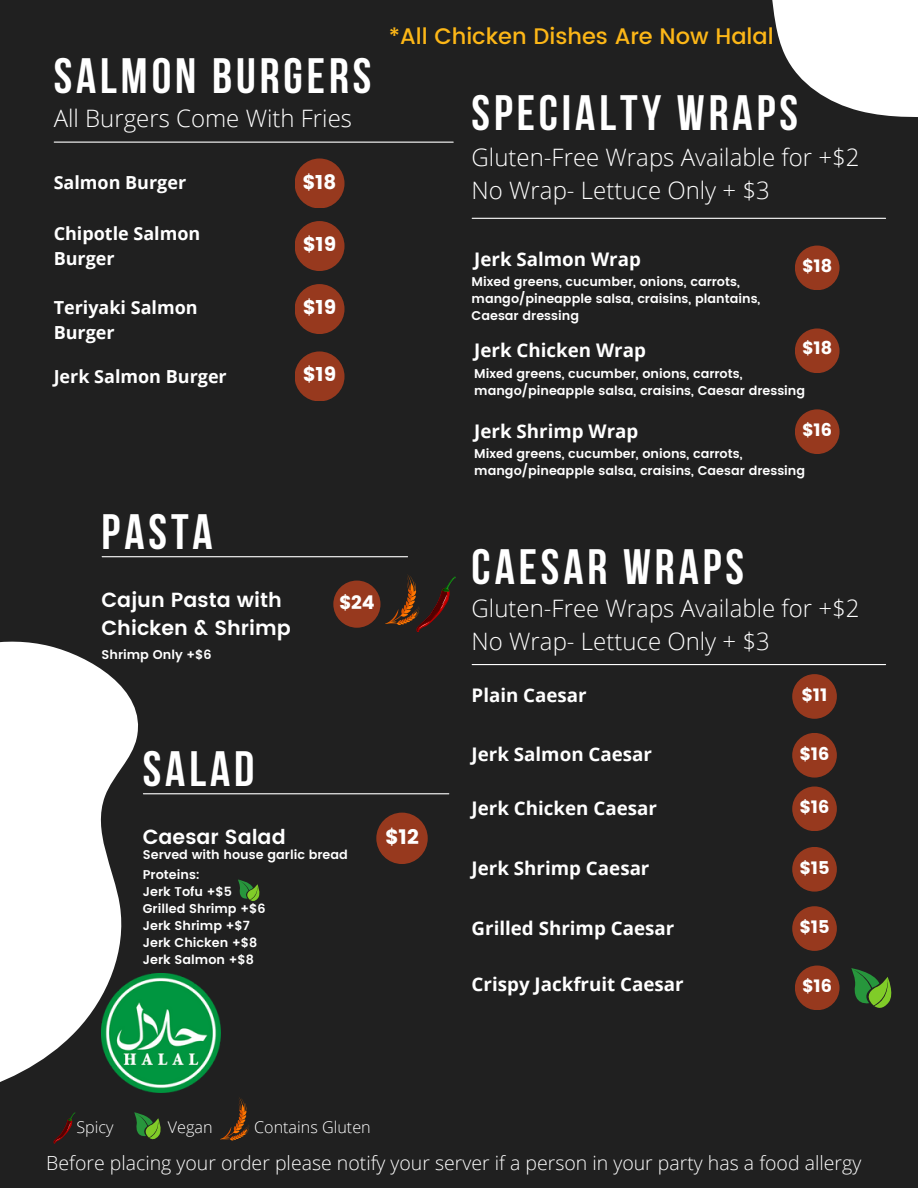
<style>
.page{position:relative;width:918px;height:1188px;background:#202020}
.page>*{position:absolute;margin:0;border:0;box-sizing:border-box;transform-origin:0 0}
.t1{font:700 49.5px "Bebas Neue";letter-spacing:.08em;color:#fff}
.t2{font:300 24px/32.7px "Open Sans";color:#fff}
.t3{font:500 22.5px "Poppins";color:#fdb717}
.t4{font:20.7px "Poppins";color:#fff}
.t5{font:600 20.4px/27.9px "Poppins";color:#fff}
.t6{font:19.8px "Poppins";color:#fff}
.t7{font:300 19.5px "Open Sans";color:#fff}
.t8{font:18.9px "Poppins";color:#fff}
.t9{font:700 18.75px "Open Sans";color:#fff}
.t10{font:700 18px/24.8px "Open Sans";color:#fff}
.t11{font:17.7px "Poppins";color:#fff}
.t12{font:300 16.2px "Open Sans";color:#fff}
.t13{font:600 12.75px/17px "Poppins";color:#fff}
</style>
<div class="page">
<svg style="left:538px;top:0;width:380px;height:218px"></svg>
<hr style="left:472px;top:218px;width:414px;height:1px;background:#fff">
<hr style="left:54px;top:142px;width:399px;height:1px;background:#fff">
<div style="left:795px;top:328px;width:45px;height:45px;background:#97391e;border-radius:50%"></div>
<div style="left:795px;top:409px;width:45px;height:45px;background:#97391e;border-radius:50%"></div>
<div style="left:295px;top:158px;width:50px;height:50px;background:#97391e;border-radius:50%"></div>
<div style="left:295px;top:221px;width:50px;height:50px;background:#97391e;border-radius:50%"></div>
<div style="left:295px;top:284px;width:50px;height:50px;background:#97391e;border-radius:50%"></div>
<div style="left:295px;top:351px;width:50px;height:50px;background:#97391e;border-radius:50%"></div>
<svg style="left:224px;top:1097px;width:25px;height:44px"></svg>
<div style="left:795px;top:246px;width:45px;height:44px;background:#97391e;border-radius:50%"></div>
<svg style="left:0;top:556px;width:224px;height:588px"></svg>
<hr style="left:472px;top:664px;width:414px;height:1px;background:#fff">
<img style="left:102px;top:973px;width:119px;height:119px">
<div style="left:333px;top:581px;width:48px;height:47px;background:#97391e;border-radius:50%"></div>
<hr style="left:102px;top:556px;width:306px;height:1px;background:#fff">
<div style="left:376px;top:813px;width:52px;height:51px;background:#97391e;border-radius:50%"></div>
<hr style="left:143px;top:793px;width:306px;height:1px;background:#fff">
<div style="left:792px;top:733px;width:45px;height:45px;background:#97391e;border-radius:50%"></div>
<div style="left:792px;top:787px;width:45px;height:44px;background:#97391e;border-radius:50%"></div>
<div style="left:792px;top:674px;width:45px;height:45px;background:#97391e;border-radius:50%"></div>
<div style="left:792px;top:847px;width:45px;height:45px;background:#97391e;border-radius:50%"></div>
<div style="left:792px;top:906px;width:45px;height:45px;background:#97391e;border-radius:50%"></div>
<div style="left:795px;top:966px;width:45px;height:44px;background:#97391e;border-radius:50%"></div>
<svg style="left:851px;top:968px;width:41px;height:40px"></svg>
<svg style="left:238px;top:880px;width:22px;height:21px"></svg>
<svg style="left:385px;top:574px;width:71px;height:58px"></svg>
<h4 class="t1" style="left:54px;top:56px;width:319px">SALMON BURGERS</h4>
<p class="t2" style="left:54px;top:102px;width:300px">All Burgers Come With Fries</p>
<h5 class="t10" style="left:54px;top:169px;width:134px">Salmon Burger</h5>
<p class="t6" style="left:303px;top:170px;width:35px">$18</p>
<h4 class="t10" style="left:54px;top:221px;width:148px">Chipotle Salmon<br>Burger</h4>
<p class="t6" style="left:303px;top:233px;width:35px">$19</p>
<p class="t10" style="left:54px;top:295px;width:145px">Teriyaki Salmon<br>Burger</p>
<h5 class="t6" style="left:303px;top:296px;width:35px">$19</h5>
<h4 class="t10" style="left:54px;top:364px;width:175px">Jerk Salmon Burger</h4>
<p class="t6" style="left:303px;top:363px;width:35px">$19</p>
<p class="t1" style="left:102px;top:511px;width:113px">PASTA</p>
<h1 class="t5" style="left:102px;top:586px;width:191px">Cajun Pasta with<br>Chicken &amp; Shrimp</h1>
<p class="t8" style="left:339px;top:592px;width:37px">$24</p>
<h4 class="t13" style="left:102px;top:647px;width:112px">Shrimp Only +$6</h4>
<p class="t3" style="left:389px;top:23px;width:387px">*All Chicken Dishes Are Now Halal</p>
<h3 class="t1" style="left:472px;top:93px;width:328px">SPECIALTY WRAPS</h3>
<p class="t2" style="left:472px;top:140px;width:389px">Gluten-Free Wraps Available for +$2<br>No Wrap- Lettuce Only + $3</p>
<p class="t9" style="left:474px;top:246px;width:168px">Jerk Salmon Wrap</p>
<h5 class="t11" style="left:802px;top:256px;width:32px">$18</h5>
<p class="t13" style="left:472px;top:273px;width:290px">Mixed greens, cucumber, onions, carrots, mango/pineapple salsa, craisins, plantains,<br>Caesar dressing</p>
<p class="t9" style="left:474px;top:337px;width:173px">Jerk Chicken Wrap</p>
<h4 class="t11" style="left:802px;top:337px;width:32px">$18</h4>
<p class="t13" style="left:474px;top:365px;width:332px">Mixed greens, cucumber, onions, carrots, mango/pineapple salsa, craisins, Caesar dressing</p>
<p class="t9" style="left:474px;top:418px;width:166px">Jerk Shrimp Wrap</p>
<p class="t11" style="left:802px;top:420px;width:32px">$16</p>
<h5 class="t13" style="left:474px;top:445px;width:332px">Mixed greens, cucumber, onions, carrots, mango/pineapple salsa, craisins, Caesar dressing</h5>
<p class="t1" style="left:472px;top:547px;width:274px">CAESAR WRAPS</p>
<h1 class="t2" style="left:472px;top:592px;width:389px">Gluten-Free Wraps Available for +$2<br>No Wrap- Lettuce Only + $3</h1>
<p class="t9" style="left:472px;top:682px;width:117px">Plain Caesar</p>
<h5 class="t11" style="left:801px;top:684px;width:28px">$11</h5>
<p class="t1" style="left:143px;top:748px;width:113px">SALAD</p>
<h5 class="t9" style="left:472px;top:741px;width:182px">Jerk Salmon Caesar</h5>
<h4 class="t11" style="left:800px;top:743px;width:32px">$16</h4>
<h5 class="t9" style="left:472px;top:795px;width:187px">Jerk Chicken Caesar</h5>
<p class="t11" style="left:800px;top:797px;width:32px">$16</p>
<h5 class="t5" style="left:143px;top:823px;width:144px">Caesar Salad</h5>
<h3 class="t4" style="left:385px;top:825px;width:35px">$12</h3>
<p class="t13" style="left:143px;top:846px;width:207px">Served with house garlic bread</p>
<p class="t13" style="left:143px;top:866px;width:59px">Proteins:</p>
<h5 class="t13" style="left:143px;top:883px;width:91px">Jerk Tofu +$5</h5>
<p class="t13" style="left:143px;top:900px;width:124px">Grilled Shrimp +$6</p>
<h5 class="t13" style="left:143px;top:917px;width:109px">Jerk Shrimp +$7</h5>
<h1 class="t13" style="left:143px;top:934px;width:116px">Jerk Chicken +$8</h1>
<p class="t13" style="left:143px;top:951px;width:113px">Jerk Salmon +$8</p>
<p class="t9" style="left:472px;top:855px;width:179px">Jerk Shrimp Caesar</p>
<p class="t11" style="left:799px;top:857px;width:32px">$15</p>
<p class="t9" style="left:472px;top:915px;width:204px">Grilled Shrimp Caesar</p>
<p class="t11" style="left:799px;top:917px;width:32px">$15</p>
<p class="t9" style="left:472px;top:971px;width:214px">Crispy Jackfruit Caesar</p>
<p class="t11" style="left:802px;top:976px;width:32px">$16</p>
<p class="t12" style="left:76px;top:1116px;width:39px">Spicy</p>
<h2 class="t12" style="left:168px;top:1116px;width:46px">Vegan</h2>
<h1 class="t12" style="left:254px;top:1116px;width:118px">Contains Gluten</h1>
<h1 class="t7" style="left:46px;top:1149px;width:817px">Before placing your order please notify your server if a person in your party has a food allergy</h1>
</div>
